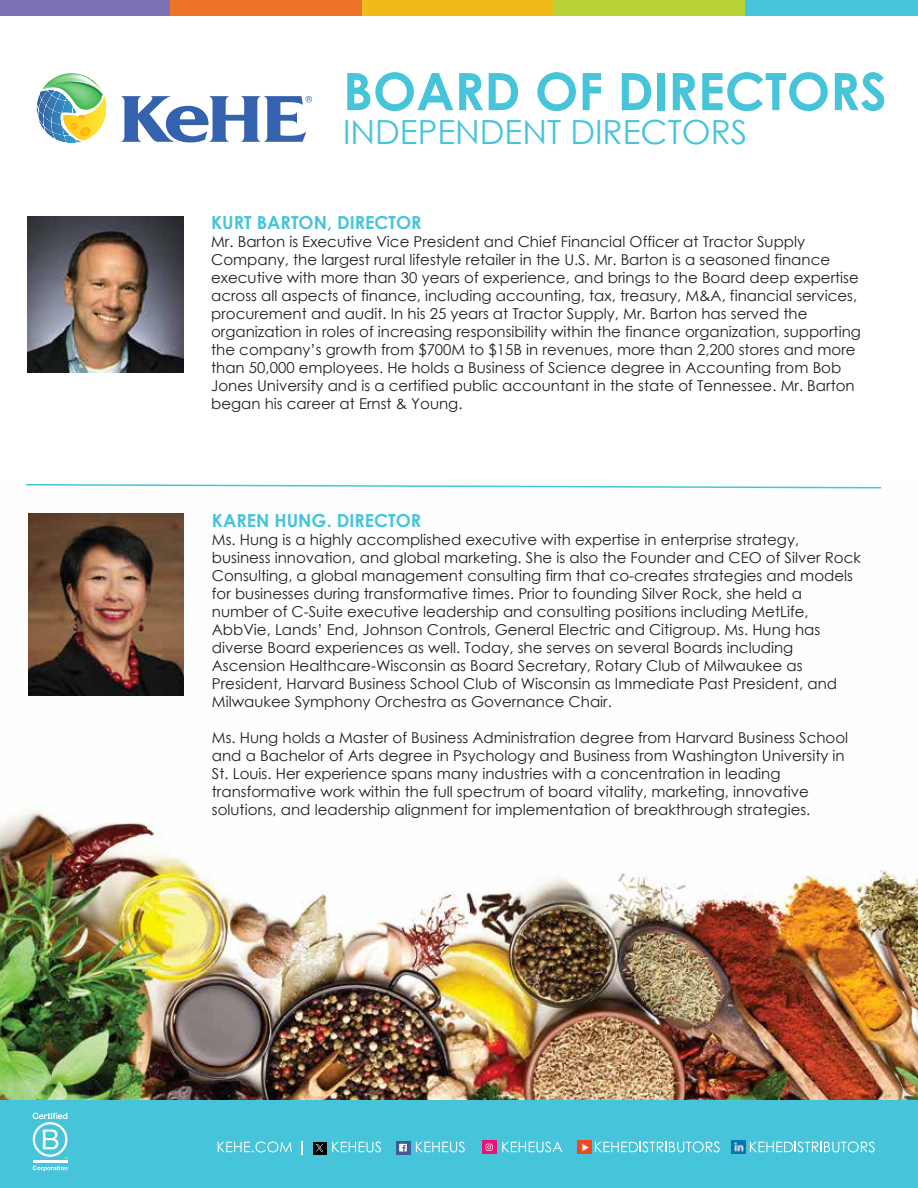
<style>
.page{position:relative;width:918px;height:1188px;background:#fff}
.page>*{position:absolute;margin:0;border:0;box-sizing:border-box;transform-origin:0 0}
.t1{font:700 51.6px "Century Gothic";color:#46c4da}
.t2{font:33.3px "Century Gothic";color:#46c4da}
.t3{font:700 18px "Century Gothic";color:#46c4da}
.t4{font:15px/18px "Century Gothic";color:#231f20}
</style>
<div class="page">
<img style="left:0;top:513px;width:918px;height:588px">
<div style="left:744px;top:0;width:174px;height:16px;background:#46c4da"></div>
<div style="left:553px;top:0;width:192px;height:16px;background:#b8d336"></div>
<div style="left:361px;top:0;width:192px;height:16px;background:#f2b91b"></div>
<div style="left:170px;top:0;width:192px;height:16px;background:#ed7427"></div>
<div style="left:0;top:0;width:170px;height:16px;background:#7e71b3"></div>
<svg style="left:26px;top:484px;width:855px;height:5px"></svg>
<div style="left:0;top:1101px;width:918px;height:87px;background:#46c4da"></div>
<hr style="left:33px;top:1160px;width:34px;height:3px;background:#fff">
<svg style="left:33px;top:1113px;width:34px;height:46px"></svg>
<svg style="left:33px;top:1166px;width:34px;height:5px"></svg>
<hr style="left:102px;top:95px;width:1px;height:46px;background:#fee335">
<hr style="left:103px;top:95px;width:1px;height:46px;background:#fee436">
<hr style="left:104px;top:95px;width:1px;height:46px;background:#fee537">
<hr style="left:105px;top:95px;width:1px;height:46px;background:#fee637">
<hr style="left:106px;top:95px;width:1px;height:46px;background:#fee638">
<svg style="left:121px;top:96px;width:191px;height:46px"></svg>
<svg style="left:36px;top:73px;width:66px;height:70px"></svg>
<img style="left:28px;top:513px;width:155px;height:182px">
<div style="left:313px;top:1142px;width:14px;height:12px;background:#010101"></div>
<svg style="left:316px;top:1144px;width:7px;height:8px"></svg>
<svg style="left:218px;top:1141px;width:74px;height:11px"></svg>
<svg style="left:301px;top:1141px;width:1px;height:14px"></svg>
<svg style="left:332px;top:1141px;width:49px;height:11px"></svg>
<svg style="left:416px;top:1141px;width:49px;height:11px"></svg>
<svg style="left:502px;top:1141px;width:60px;height:11px"></svg>
<div style="left:396px;top:1141px;width:14px;height:13px;background:#3f5b98"></div>
<div style="left:482px;top:1141px;width:14px;height:13px;background:#ec1175"></div>
<div style="left:732px;top:1141px;width:14px;height:13px;background:#0375b4"></div>
<div style="left:578px;top:1141px;width:14px;height:13px;background:#ed4724"></div>
<svg style="left:486px;top:1144px;width:7px;height:7px"></svg>
<div style="left:399px;top:1144px;width:8px;height:8px;background:#fff"></div>
<svg style="left:402px;top:1145px;width:4px;height:7px"></svg>
<svg style="left:581px;top:1141px;width:139px;height:11px"></svg>
<svg style="left:733px;top:1141px;width:142px;height:12px"></svg>
<img style="left:28px;top:217px;width:155px;height:155px">
<h1 class="t1" style="left:343px;top:52px;width:545px">BOARD OF DIRECTORS</h1>
<h2 class="t2" style="left:343px;top:109px;width:406px">INDEPENDENT DIRECTORS</h2>
<p class="t3" style="left:211px;top:209px;width:212px">KURT BARTON, DIRECTOR</p>
<p class="t4" style="left:211px;top:232px;width:651px">Mr. Barton is Executive Vice President and Chief Financial Officer at Tractor Supply Company, the largest rural lifestyle retailer in the U.S. Mr. Barton is a seasoned finance executive with more than 30 years of experience, and brings to the Board deep expertise across all aspects of finance, including accounting, tax, treasury, M&amp;A, financial services, procurement and audit. In his 25 years at Tractor Supply, Mr. Barton has served the organization in roles of increasing responsibility within the finance organization, supporting the company’s growth from $700M to $15B in revenues, more than 2,200 stores and more than 50,000 employees. He holds a Business of Science degree in Accounting from Bob Jones University and is a certified public accountant in the state of Tennessee. Mr. Barton began his career at Ernst &amp; Young.</p>
<p class="t3" style="left:212px;top:507px;width:211px">KAREN HUNG. DIRECTOR</p>
<p class="t4" style="left:212px;top:530px;width:651px">Ms. Hung is a highly accomplished executive with expertise in enterprise strategy, business innovation, and global marketing. She is also the Founder and CEO of Silver Rock Consulting, a global management consulting firm that co-creates strategies and models for businesses during transformative times. Prior to founding Silver Rock, she held a number of C-Suite executive leadership and consulting positions including MetLife, AbbVie, Lands’ End, Johnson Controls, General Electric and Citigroup. Ms. Hung has diverse Board experiences as well. Today, she serves on several Boards including Ascension Healthcare-Wisconsin as Board Secretary, Rotary Club of Milwaukee as President, Harvard Business School Club of Wisconsin as Immediate Past President, and Milwaukee Symphony Orchestra as Governance Chair.</p>
<p class="t4" style="left:212px;top:728px;width:638px">Ms. Hung holds a Master of Business Administration degree from Harvard Business School and a Bachelor of Arts degree in Psychology and Business from Washington University in St. Louis. Her experience spans many industries with a concentration in leading transformative work within the full spectrum of board vitality, marketing, innovative solutions, and leadership alignment for implementation of breakthrough strategies.</p>
</div>
